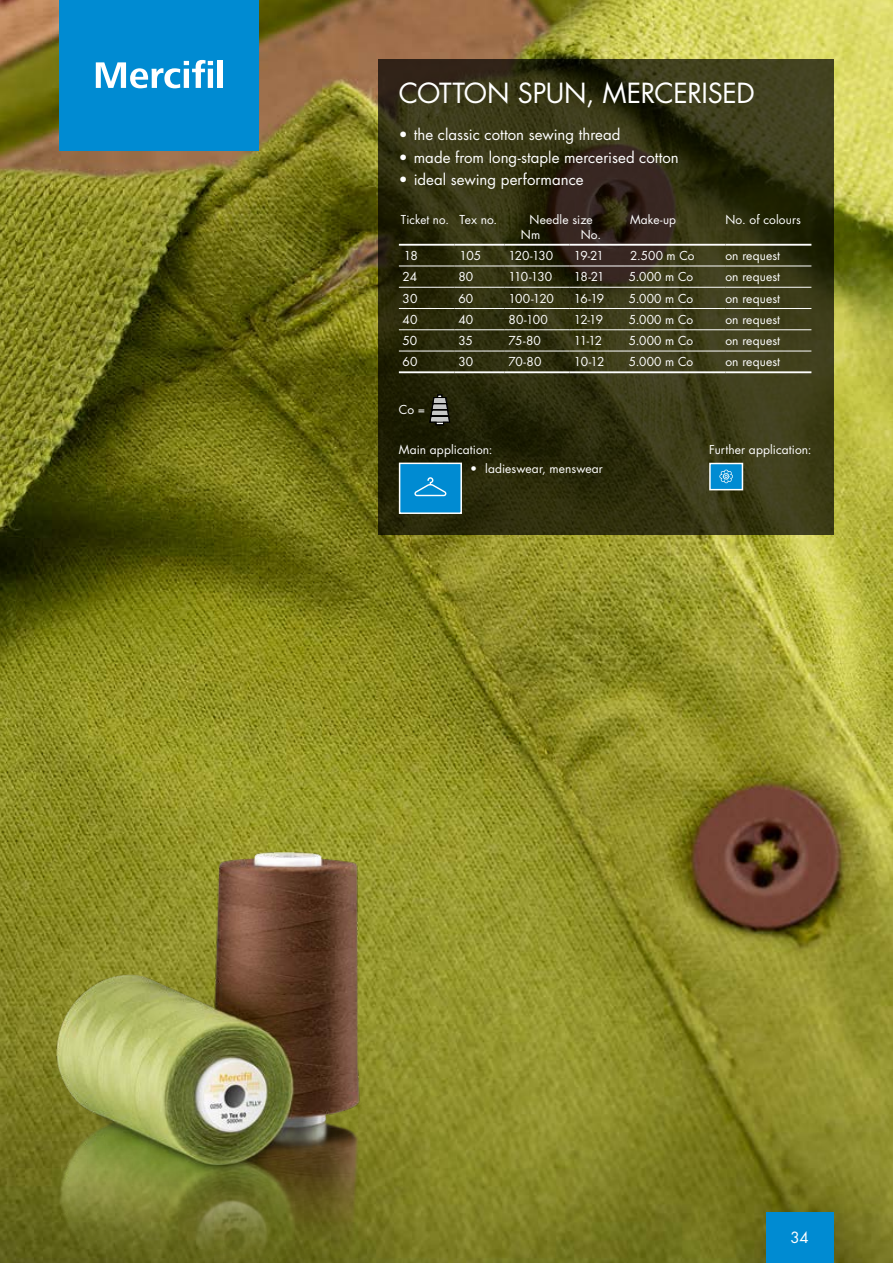
<style>
.page{position:relative;width:893px;height:1263px;background:#fff}
.page>*{position:absolute;margin:0;border:0;box-sizing:border-box;transform-origin:0 0}
.t1{font:27px "Futura Std";letter-spacing:-.015em;color:#fff}
.t2{font:15px "Futura Std";letter-spacing:.005em;color:#fff}
.t3{font:15px "Futura";color:#fff}
.t4{font:12px "Futura";letter-spacing:.005em;color:#fff}
.t5{font:12px "Futura Std";letter-spacing:.01em;color:#fff}
.t6{font:12px "Futura";letter-spacing:.005em;color:#fff;scale:.96 1}
</style>
<div class="page">
<img style="left:0;top:0;width:893px;height:1263px">
<div style="left:60px;top:0;width:199px;height:151px;background:#008bd2"></div>
<svg style="left:96px;top:60px;width:117px;height:28px"></svg>
<div style="left:218px;top:60px;width:5px;height:28px;background:#fff"></div>
<svg style="left:378px;top:60px;width:455px;height:475px"></svg>
<svg style="left:430px;top:395px;width:20px;height:30px"></svg>
<div style="left:399px;top:463px;width:63px;height:51px;background:#008bd2;border:2px solid #fff"></div>
<svg style="left:414px;top:477px;width:32px;height:19px"></svg>
<div style="left:709px;top:463px;width:34px;height:27px;background:#008bd2;border:2px solid #fff"></div>
<svg style="left:719px;top:470px;width:14px;height:13px"></svg>
<hr style="left:399px;top:266px;width:56px;height:1px;background:#fff">
<hr style="left:455px;top:266px;width:49px;height:1px;background:#fff">
<hr style="left:504px;top:266px;width:66px;height:1px;background:#fff">
<hr style="left:570px;top:266px;width:55px;height:1px;background:#fff">
<hr style="left:625px;top:266px;width:100px;height:1px;background:#fff">
<hr style="left:725px;top:266px;width:86px;height:1px;background:#fff">
<hr style="left:399px;top:287px;width:56px;height:1px;background:#fff">
<hr style="left:455px;top:287px;width:49px;height:1px;background:#fff">
<hr style="left:504px;top:287px;width:66px;height:1px;background:#fff">
<hr style="left:570px;top:287px;width:55px;height:1px;background:#fff">
<hr style="left:625px;top:287px;width:100px;height:1px;background:#fff">
<hr style="left:725px;top:287px;width:86px;height:1px;background:#fff">
<hr style="left:399px;top:308px;width:56px;height:1px;background:#fff">
<hr style="left:455px;top:308px;width:49px;height:1px;background:#fff">
<hr style="left:504px;top:308px;width:66px;height:1px;background:#fff">
<hr style="left:570px;top:308px;width:55px;height:1px;background:#fff">
<hr style="left:625px;top:308px;width:100px;height:1px;background:#fff">
<hr style="left:725px;top:308px;width:86px;height:1px;background:#fff">
<hr style="left:399px;top:329px;width:56px;height:1px;background:#fff">
<hr style="left:455px;top:329px;width:49px;height:1px;background:#fff">
<hr style="left:504px;top:329px;width:66px;height:1px;background:#fff">
<hr style="left:570px;top:329px;width:55px;height:1px;background:#fff">
<hr style="left:625px;top:329px;width:100px;height:1px;background:#fff">
<hr style="left:725px;top:329px;width:86px;height:1px;background:#fff">
<hr style="left:399px;top:351px;width:56px;height:1px;background:#fff">
<hr style="left:455px;top:351px;width:49px;height:1px;background:#fff">
<hr style="left:504px;top:351px;width:66px;height:1px;background:#fff">
<hr style="left:570px;top:351px;width:55px;height:1px;background:#fff">
<hr style="left:625px;top:351px;width:100px;height:1px;background:#fff">
<hr style="left:725px;top:351px;width:86px;height:1px;background:#fff">
<hr style="left:399px;top:244px;width:56px;height:2px;background:#fff">
<hr style="left:455px;top:244px;width:49px;height:2px;background:#fff">
<hr style="left:504px;top:244px;width:66px;height:2px;background:#fff">
<hr style="left:570px;top:244px;width:55px;height:2px;background:#fff">
<hr style="left:625px;top:244px;width:100px;height:2px;background:#fff">
<hr style="left:725px;top:244px;width:86px;height:2px;background:#fff">
<hr style="left:399px;top:371px;width:56px;height:2px;background:#fff">
<hr style="left:455px;top:371px;width:49px;height:2px;background:#fff">
<hr style="left:504px;top:371px;width:66px;height:2px;background:#fff">
<hr style="left:570px;top:371px;width:55px;height:2px;background:#fff">
<hr style="left:625px;top:371px;width:100px;height:2px;background:#fff">
<hr style="left:725px;top:371px;width:86px;height:2px;background:#fff">
<img style="left:6px;top:804px;width:418px;height:459px">
<div style="left:766px;top:1212px;width:67px;height:51px;background:#008bd2"></div>
<h1 class="t1" style="left:399px;top:76px;width:357px">COTTON SPUN, MERCERISED</h1>
<p class="t2" style="left:399px;top:125px;width:223px">• the classic cotton sewing thread</p>
<p class="t2" style="left:399px;top:148px;width:282px">• made from long-staple mercerised cotton</p>
<p class="t2" style="left:399px;top:170px;width:186px">• ideal sewing performance</p>
<p class="t6" style="left:401px;top:212px;width:102px">Ticket no. Tex no.</p>
<p class="t4" style="left:529px;top:212px;width:65px">Needle size</p>
<p class="t4" style="left:630px;top:212px;width:48px">Make-up</p>
<p class="t4" style="left:725px;top:212px;width:77px">No. of colours</p>
<p class="t4" style="left:521px;top:227px;width:21px">Nm</p>
<p class="t4" style="left:581px;top:227px;width:22px">No.</p>
<p class="t4" style="left:404px;top:248px;width:15px">18</p>
<p class="t4" style="left:460px;top:248px;width:23px">105</p>
<p class="t4" style="left:509px;top:248px;width:46px">120-130</p>
<p class="t4" style="left:574px;top:248px;width:32px">19-21</p>
<p class="t4" style="left:630px;top:248px;width:66px">2.500 m Co</p>
<p class="t4" style="left:725px;top:248px;width:56px">on request</p>
<p class="t4" style="left:403px;top:269px;width:16px">24</p>
<p class="t4" style="left:458px;top:269px;width:16px">80</p>
<p class="t4" style="left:509px;top:269px;width:45px">110-130</p>
<p class="t4" style="left:574px;top:269px;width:32px">18-21</p>
<p class="t4" style="left:629px;top:269px;width:66px">5.000 m Co</p>
<p class="t4" style="left:725px;top:269px;width:56px">on request</p>
<p class="t4" style="left:403px;top:290px;width:16px">30</p>
<p class="t4" style="left:458px;top:290px;width:16px">60</p>
<p class="t4" style="left:509px;top:290px;width:47px">100-120</p>
<p class="t4" style="left:574px;top:290px;width:32px">16-19</p>
<p class="t4" style="left:629px;top:290px;width:66px">5.000 m Co</p>
<p class="t4" style="left:725px;top:290px;width:56px">on request</p>
<p class="t4" style="left:403px;top:312px;width:16px">40</p>
<p class="t4" style="left:458px;top:312px;width:16px">40</p>
<p class="t4" style="left:509px;top:312px;width:41px">80-100</p>
<p class="t4" style="left:574px;top:312px;width:31px">12-19</p>
<p class="t4" style="left:629px;top:312px;width:66px">5.000 m Co</p>
<p class="t4" style="left:725px;top:312px;width:56px">on request</p>
<p class="t4" style="left:403px;top:333px;width:16px">50</p>
<p class="t4" style="left:458px;top:333px;width:16px">35</p>
<p class="t4" style="left:509px;top:333px;width:34px">75-80</p>
<p class="t4" style="left:574px;top:333px;width:30px">11-12</p>
<p class="t4" style="left:629px;top:333px;width:66px">5.000 m Co</p>
<p class="t4" style="left:725px;top:333px;width:56px">on request</p>
<p class="t4" style="left:403px;top:354px;width:16px">60</p>
<p class="t4" style="left:458px;top:354px;width:16px">30</p>
<p class="t4" style="left:509px;top:354px;width:34px">70-80</p>
<p class="t4" style="left:574px;top:354px;width:32px">10-12</p>
<p class="t4" style="left:629px;top:354px;width:66px">5.000 m Co</p>
<p class="t4" style="left:725px;top:354px;width:56px">on request</p>
<p class="t5" style="left:399px;top:401px;width:28px">Co =</p>
<p class="t5" style="left:399px;top:442px;width:95px">Main application:</p>
<p class="t5" style="left:709px;top:442px;width:104px">Further application:</p>
<p class="t5" style="left:470px;top:461px;width:134px">• ladieswear, menswear</p>
<p class="t3" style="left:791px;top:1228px;width:20px">34</p>
</div>
